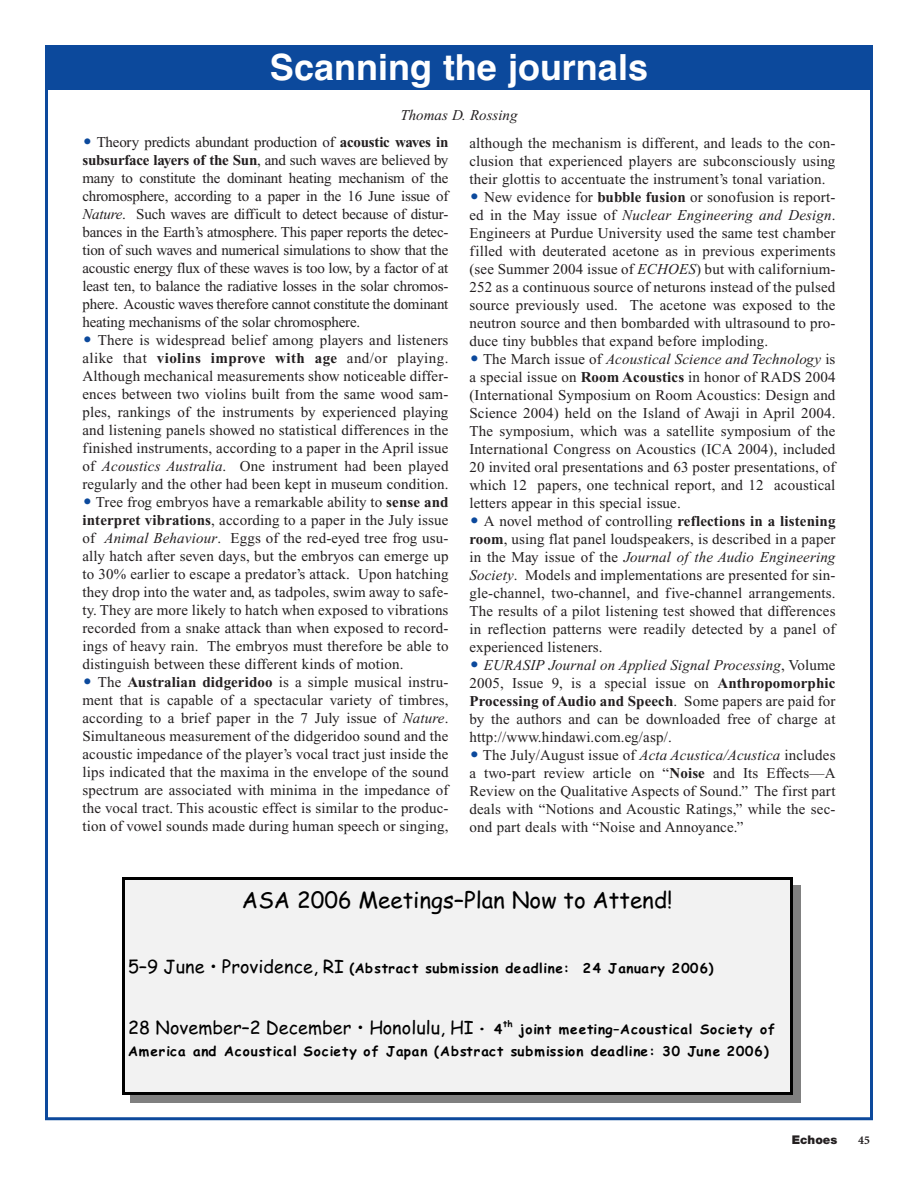
<style>
.page{position:relative;width:918px;height:1188px;background:#fff}
.page>*{position:absolute;margin:0;border:0;box-sizing:border-box;transform-origin:0 0}
.t1{font:700 36px "Helvetica";color:#fff}
.t2{font:22.35px "Comic Sans MS+ZUHHGM";color:#000}
.t3{font:18px "Comic Sans MS+ZUHHGM";letter-spacing:.005em;color:#000}
.t4{font:15px/18px "Times New Roman";letter-spacing:.01em;color:#231f20;text-align:justify}
.t5{font:italic 15px "Times New Roman";color:#231f20}
.t6{font:13.5px/21.6px "Comic Sans MS Bold+EIVUJL";letter-spacing:.065em;color:#000}
.t7{font:13.5px "Comic Sans MS Bold+EIVUJL";letter-spacing:.04em;color:#000}
.t8{font:900 12px "Helvetica Neue";color:#231f20}
.t9{font:700 12px "Minion";color:#231f20}
.t10{font:9px "Comic Sans MS Bold+EIVUJL";color:#000}
.s1{font-family:"European Pi Three";color:#0c499c}
.s2{font-weight:700}
.s3{font-style:italic}
.s4{font-family:"Comic Sans MS+ZUHHGM";font-size:18px}
.s5{font-family:"Comic Sans MS Bold+EIVUJL";font-size:13.5px}
</style>
<div class="page">
<div style="left:45px;top:45px;width:828px;height:45px;background:#0c499c"></div>
<div style="left:122px;top:878px;width:670px;height:40px;background:#f2f2f2"></div>
<hr style="left:122px;top:878px;width:3px;height:42px;background:#000">
<hr style="left:790px;top:878px;width:2px;height:42px;background:#000">
<hr style="left:122px;top:878px;width:670px;height:2px;background:#000">
<div style="left:793px;top:885px;width:8px;height:33px;background:#808080"></div>
<div style="left:122px;top:918px;width:670px;height:28px;background:#f2f2f2"></div>
<hr style="left:122px;top:915px;width:3px;height:33px;background:#000">
<hr style="left:790px;top:915px;width:2px;height:33px;background:#000">
<div style="left:793px;top:918px;width:8px;height:28px;background:#808080"></div>
<div style="left:122px;top:946px;width:670px;height:43px;background:#f2f2f2"></div>
<hr style="left:122px;top:943px;width:3px;height:48px;background:#000">
<hr style="left:790px;top:943px;width:2px;height:48px;background:#000">
<div style="left:793px;top:946px;width:8px;height:43px;background:#808080"></div>
<div style="left:122px;top:989px;width:670px;height:81px;background:#f2f2f2"></div>
<hr style="left:122px;top:986px;width:3px;height:87px;background:#000">
<hr style="left:790px;top:986px;width:2px;height:87px;background:#000">
<div style="left:793px;top:989px;width:8px;height:81px;background:#808080"></div>
<div style="left:122px;top:1071px;width:670px;height:23px;background:#f2f2f2"></div>
<hr style="left:122px;top:1068px;width:3px;height:26px;background:#000">
<hr style="left:790px;top:1068px;width:2px;height:26px;background:#000">
<hr style="left:122px;top:1092px;width:670px;height:2px;background:#000">
<div style="left:793px;top:1071px;width:8px;height:31px;background:#808080"></div>
<div style="left:130px;top:1095px;width:670px;height:8px;background:#808080"></div>
<h1 class="t1" style="left:270px;top:54px;width:380px">Scanning the journals</h1>
<p class="t5" style="left:400px;top:109px;width:119px">Thomas D. Rossing</p>
<p class="t4" style="left:470px;top:136px;width:368px">although the mechanism is different, and leads to the con&shy;clusion that experienced players are subconsciously using their glottis to accentuate the instrument’s tonal variation.</p>
<p class="t4" style="left:470px;top:190px;width:368px"><span class="s1">-</span> New evidence for <span class="s2">bubble fusion</span> or sonofusion is report&shy;ed in the May issue of <span class="s3">Nuclear Engineering and Design</span>.<br>Engineers at Purdue University used the same test chamber filled with deuterated acetone as in previous experiments (see Summer 2004 issue of <span class="s3">ECHOES</span>) but with californium-252 as a continuous source of neturons instead of the pulsed source previously used. The acetone was exposed to the neutron source and then bombarded with ultrasound to pro&shy;duce tiny bubbles that expand before imploding.</p>
<p class="t4" style="left:469px;top:352px;width:368px"><span class="s1">-</span> The March issue of <span class="s3">Acoustical Science and Technology</span> is a special issue on <span class="s2">Room Acoustics</span> in honor of RADS 2004 (International Symposium on Room Acoustics: Design and Science 2004) held on the Island of Awaji in April 2004.<br>The symposium, which was a satellite symposium of the International Congress on Acoustics (ICA 2004), included 20 invited oral presentations and 63 poster presentations, of which 12 papers, one technical report, and 12 acoustical letters appear in this special issue.</p>
<p class="t4" style="left:469px;top:514px;width:368px"><span class="s1">-</span> A novel method of controlling <span class="s2">reflections in a listening room</span>, using flat panel loudspeakers, is described in a paper in the May issue of the <span class="s3">Journal of the Audio Engineering Society</span>. Models and implementations are presented for sin&shy;gle-channel, two-channel, and five-channel arrangements.<br>The results of a pilot listening test showed that differences in reflection patterns were readily detected by a panel of experienced listeners.</p>
<p class="t4" style="left:470px;top:658px;width:368px"><span class="s1">-</span> <span class="s3">EURASIP Journal on Applied Signal Processing</span>, Volume 2005, Issue 9, is a special issue on <span class="s2">Anthropomorphic Processing of Audio and Speech</span>. Some papers are paid for by the authors and can be downloaded free of charge at http://www.hindawi.com.eg/asp/.</p>
<p class="t4" style="left:470px;top:748px;width:368px"><span class="s1">-</span> The July/August issue of <span class="s3">Acta Acustica/Acustica</span> includes a two-part review article on “<span class="s2">Noise</span> and Its Effects—A Review on the Qualitative Aspects of Sound.” The first part deals with “Notions and Acoustic Ratings,” while the sec&shy;ond part deals with “Noise and Annoyance.”</p>
<p class="t4" style="left:82px;top:134px;width:368px"><span class="s1">-</span> Theory predicts abundant production of <span class="s2">acoustic waves in subsurface layers of the Sun</span>, and such waves are believed by many to constitute the dominant heating mechanism of the chromosphere, according to a paper in the 16 June issue of <span class="s3">Nature</span>. Such waves are difficult to detect because of distur&shy;bances in the Earth’s atmosphere. This paper reports the detec&shy;tion of such waves and numerical simulations to show that the acoustic energy flux of these waves is too low, by a factor of at least ten, to balance the radiative losses in the solar chromos&shy;phere. Acoustic waves therefore cannot constitute the dominant heating mechanisms of the solar chromosphere.</p>
<p class="t4" style="left:82px;top:332px;width:368px"><span class="s1">-</span> There is widespread belief among players and listeners alike that <span class="s2">violins improve with age</span> and/or playing.<br>Although mechanical measurements show noticeable differ&shy;ences between two violins built from the same wood sam&shy;ples, rankings of the instruments by experienced playing and listening panels showed no statistical differences in the finished instruments, according to a paper in the April issue of <span class="s3">Acoustics Australia</span>. One instrument had been played regularly and the other had been kept in museum condition.</p>
<p class="t4" style="left:82px;top:494px;width:368px"><span class="s1">-</span> Tree frog embryos have a remarkable ability to <span class="s2">sense and interpret vibrations</span>, according to a paper in the July issue of <span class="s3">Animal Behaviour</span>. Eggs of the red-eyed tree frog usu&shy;ally hatch after seven days, but the embryos can emerge up to 30% earlier to escape a predator’s attack. Upon hatching they drop into the water and, as tadpoles, swim away to safe&shy;ty. They are more likely to hatch when exposed to vibrations recorded from a snake attack than when exposed to record&shy;ings of heavy rain. The embryos must therefore be able to distinguish between these different kinds of motion.</p>
<p class="t4" style="left:82px;top:674px;width:368px"><span class="s1">-</span> The <span class="s2">Australian didgeridoo</span> is a simple musical instru&shy;ment that is capable of a spectacular variety of timbres, according to a brief paper in the 7 July issue of <span class="s3">Nature</span>.<br>Simultaneous measurement of the didgeridoo sound and the acoustic impedance of the player’s vocal tract just inside the lips indicated that the maxima in the envelope of the sound spectrum are associated with minima in the impedance of the vocal tract. This acoustic effect is similar to the produc&shy;tion of vowel sounds made during human speech or singing,</p>
<h2 class="t2" style="left:242px;top:891px;width:432px">ASA 2006 Meetings–Plan Now to Attend!</h2>
<p class="t7" style="left:128px;top:963px;width:587px"><span class="s4">5–9 June • Providence, RI</span> (Abstract submission deadline: 24 January 2006)</p>
<p class="t3" style="left:128px;top:1020px;width:376px">28 November–2 December • Honolulu, HI <span class="s5">• 4</span></p>
<p class="t10" style="left:503px;top:1020px;width:11px">th</p>
<p class="t6" style="left:128px;top:1020px;width:648px;text-indent:391px">joint meeting–Acoustical Society of<br>America and Acoustical Society of Japan (Abstract submission deadline: 30 June 2006)</p>
<p class="t8" style="left:792px;top:1135px;width:47px">Echoes</p>
<p class="t9" style="left:858px;top:1136px;width:13px">45</p>
</div>
